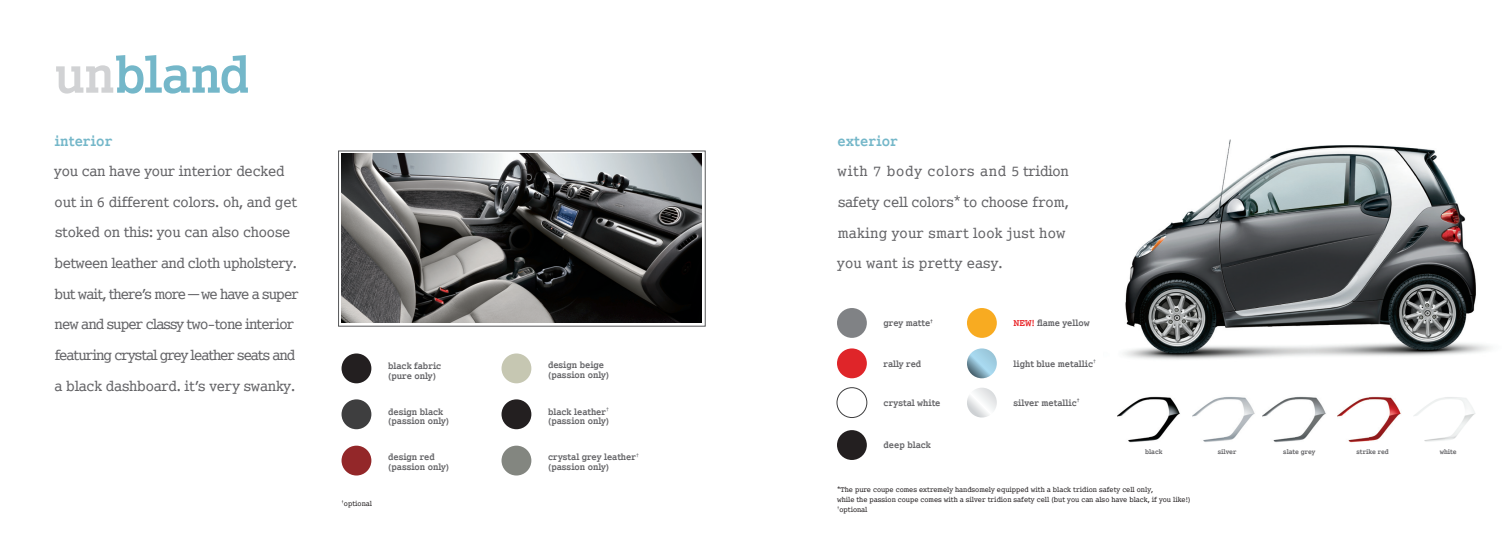
<style>
.page{position:relative;width:1512px;height:540px;background:#fff}
.page>*{position:absolute;margin:0;border:0;box-sizing:border-box;transform-origin:0 0}
.t1{font:700 condensed 60px "Smart Courier EUR";letter-spacing:-.005em;color:#74b7c9}
.t2{font:500 condensed 16.5px/30.6px "Smart Courier EUR";letter-spacing:-.03em;color:#636366}
.t3{font:500 condensed 16.5px/30.6px "Smart Courier EUR";letter-spacing:.01em;color:#636366}
.t4{font:700 condensed 16.5px "Smart Courier EUR";letter-spacing:.02em;color:#74b7c9}
.t5{font:700 condensed 10.5px/9.8px "Smart Courier EUR";color:#636366}
.t6{font:500 condensed 8.25px/9.8px "Smart Courier EUR";color:#231f20}
.t7{font:700 condensed 7.65px "Smart Courier EUR";color:#636366}
.s1{color:#d1d2d4}
.s2{color:#e9262a}
</style>
<div class="page">
<div style="left:837px;top:348px;width:30px;height:30px;background:#df2529;border-radius:50%"></div>
<img style="left:342px;top:154px;width:360px;height:169px">
<img style="left:1124px;top:139px;width:366px;height:221px">
<div style="left:342px;top:353px;width:29px;height:30px;background:#231f20;border-radius:50%"></div>
<div style="left:502px;top:353px;width:29px;height:30px;background:#c6c7b2;border-radius:50%"></div>
<div style="left:342px;top:446px;width:29px;height:30px;background:#932729;border-radius:50%"></div>
<div style="left:502px;top:446px;width:29px;height:30px;background:#838680;border-radius:50%"></div>
<div style="left:342px;top:399px;width:29px;height:30px;background:#3e3e3f;border-radius:50%"></div>
<div style="left:502px;top:399px;width:29px;height:30px;background:#231f20;border-radius:50%"></div>
<div style="left:837px;top:430px;width:30px;height:30px;background:#231f20;border-radius:50%"></div>
<div style="left:967px;top:308px;width:30px;height:30px;background:#f8ab21;border-radius:50%"></div>
<div style="left:837px;top:387px;width:30px;height:31px;border:1px solid #3e3e3f;border-radius:50%"></div>
<svg style="left:967px;top:348px;width:30px;height:30px"></svg>
<div style="left:837px;top:308px;width:30px;height:30px;background:#808285;border-radius:50%"></div>
<img style="left:1192px;top:397px;width:63px;height:45px">
<img style="left:1414px;top:397px;width:61px;height:45px">
<img style="left:1338px;top:396px;width:63px;height:47px">
<img style="left:1117px;top:396px;width:63px;height:47px">
<img style="left:1263px;top:396px;width:63px;height:47px">
<svg style="left:967px;top:388px;width:30px;height:30px"></svg>
<h1 class="t1" style="left:54px;top:43px;width:197px"><span class="s1">un</span>bland</h1>
<p class="t4" style="left:55px;top:132px;width:59px">interior</p>
<p class="t2" style="left:54px;top:156px;width:246px">you can have your interior decked out in 6 different colors. oh, and get stoked on this: you can also choose between leather and cloth upholstery. but wait, there’s more—we have a super new and super classy two-tone interior featuring crystal grey leather seats and a black dashboard. it’s very swanky.</p>
<p class="t6" style="left:342px;top:499px;width:32px"><sup>†</sup>optional</p>
<p class="t5" style="left:388px;top:361px;width:55px">black fabric (pure only)</p>
<p class="t5" style="left:548px;top:361px;width:63px">design beige (passion only)</p>
<p class="t5" style="left:388px;top:407px;width:63px">design black (passion only)</p>
<p class="t5" style="left:548px;top:407px;width:63px">black leather<sup>† </sup>(passion only)</p>
<p class="t5" style="left:388px;top:452px;width:63px">design red (passion only)</p>
<p class="t5" style="left:548px;top:452px;width:92px">crystal grey leather<sup>† </sup>(passion only)</p>
<p class="t4" style="left:838px;top:132px;width:62px">exterior</p>
<p class="t3" style="left:837px;top:156px;width:233px">with 7 body colors and 5 tridion safety cell colors* to choose from, making your smart look just how you want is pretty easy.</p>
<p class="t5" style="left:884px;top:318px;width:51px">grey matte<sup>†</sup></p>
<p class="t5" style="left:1014px;top:318px;width:78px"><span class="s2">NEW!</span> flame yellow</p>
<p class="t5" style="left:884px;top:359px;width:39px">rally red</p>
<p class="t5" style="left:1014px;top:359px;width:84px">light blue metallic<sup>†</sup></p>
<p class="t5" style="left:884px;top:398px;width:58px">crystal white</p>
<p class="t5" style="left:1014px;top:398px;width:68px">silver metallic<sup>†</sup></p>
<p class="t5" style="left:884px;top:441px;width:49px">deep black</p>
<p class="t7" style="left:1145px;top:448px;width:19px">black</p>
<p class="t7" style="left:1218px;top:448px;width:20px">silver</p>
<p class="t7" style="left:1283px;top:448px;width:34px">slate grey</p>
<p class="t7" style="left:1357px;top:448px;width:34px">strike red</p>
<p class="t7" style="left:1440px;top:448px;width:19px">white</p>
<p class="t6" style="left:837px;top:485px;width:355px">*The pure coupe comes extremely handsomely equipped with a black tridion safety cell only,<br>while the passion coupe comes with a silver tridion safety cell (but you can also have black, if you like!) <sup>†</sup>optional</p>
</div>
